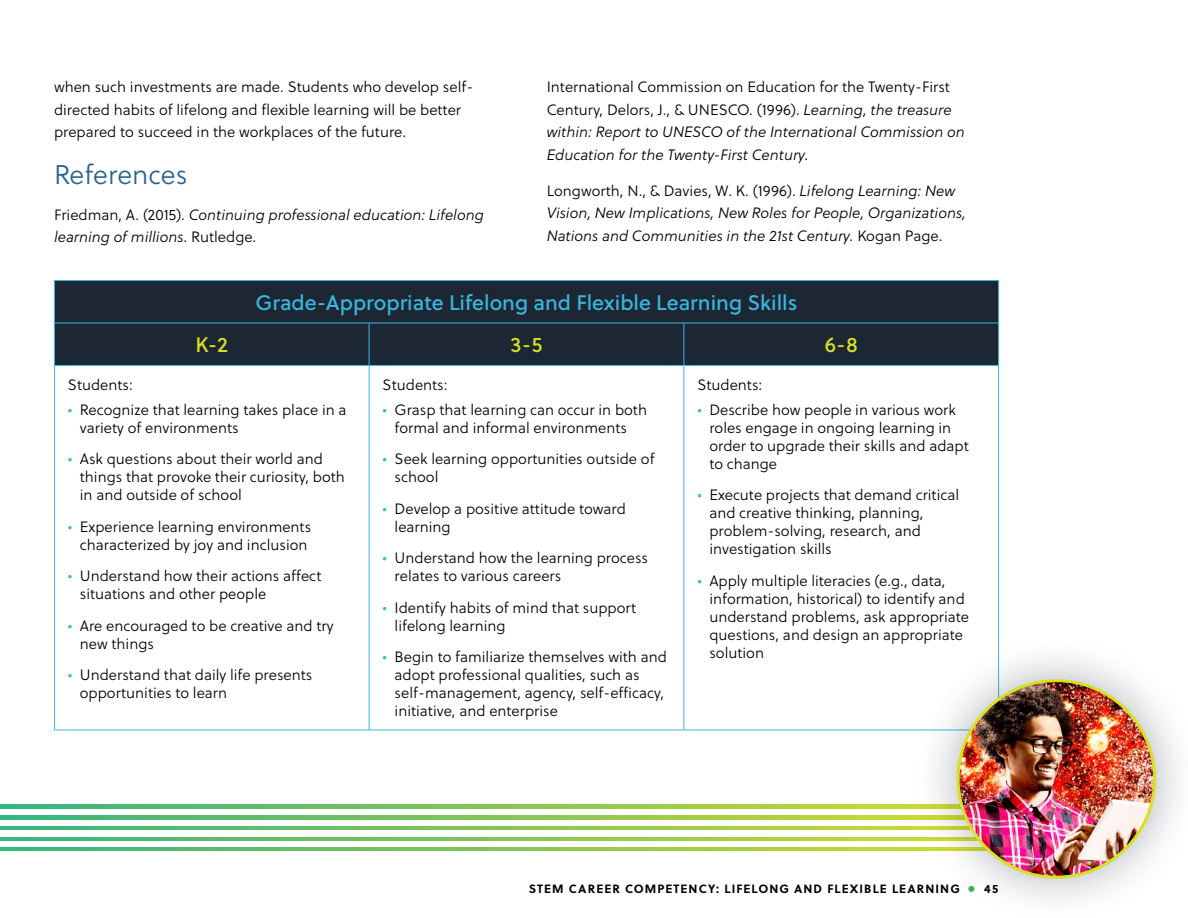
<style>
.page{position:relative;width:1188px;height:918px;background:#fff}
.page>*{position:absolute;margin:0;border:0;box-sizing:border-box;transform-origin:0 0}
.t1{font:300 27px "Soleil";color:#27628e}
.Table_Head{font:21px "Soleil Bk";color:#3ab6df}
.Table_Head-2{font:21px "Soleil Bk";color:#d7e027}
.Body{font:300 15px/18px "Soleil";color:#000}
.Body-2{font:italic 15px/22.5px "Soleil Lt";color:#000}
.Table_text{font:300 15px "Soleil";color:#000}
.t2{font:700 12px "Soleil";letter-spacing:.09em;color:#000}
.s1{font-family:"Soleil";font-weight:300;font-style:normal}
.s2{color:#3ab6df}
.s3{font-size:21px;color:#3cb64b}
</style>
<div class="page">
<hr style="left:0;top:0;width:1px;height:286px;background:#101c28">
<div style="left:55px;top:281px;width:943px;height:84px;background:#1c2733"></div>
<hr style="left:54px;top:280px;width:315px;height:1px;background:#3ab6df">
<hr style="left:54px;top:281px;width:1px;height:42px;background:#3ab6df">
<hr style="left:369px;top:280px;width:315px;height:1px;background:#3ab6df">
<hr style="left:684px;top:280px;width:315px;height:1px;background:#3ab6df">
<hr style="left:998px;top:281px;width:1px;height:42px;background:#3ab6df">
<hr style="left:54px;top:323px;width:315px;height:1px;background:#3ab6df">
<hr style="left:54px;top:323px;width:1px;height:42px;background:#3ab6df">
<hr style="left:369px;top:323px;width:315px;height:1px;background:#3ab6df">
<hr style="left:369px;top:323px;width:1px;height:42px;background:#3ab6df">
<hr style="left:684px;top:323px;width:315px;height:1px;background:#3ab6df">
<hr style="left:683px;top:323px;width:1px;height:42px;background:#3ab6df">
<hr style="left:998px;top:323px;width:1px;height:42px;background:#3ab6df">
<hr style="left:54px;top:365px;width:315px;height:1px;background:#3ab6df">
<hr style="left:54px;top:366px;width:1px;height:364px;background:#3ab6df">
<hr style="left:369px;top:365px;width:315px;height:1px;background:#3ab6df">
<hr style="left:369px;top:366px;width:1px;height:364px;background:#3ab6df">
<hr style="left:684px;top:365px;width:315px;height:1px;background:#3ab6df">
<hr style="left:683px;top:366px;width:1px;height:364px;background:#3ab6df">
<hr style="left:998px;top:366px;width:1px;height:364px;background:#3ab6df">
<hr style="left:54px;top:730px;width:315px;height:1px;background:#3ab6df">
<hr style="left:369px;top:730px;width:315px;height:1px;background:#3ab6df">
<hr style="left:684px;top:730px;width:315px;height:1px;background:#3ab6df">
<svg style="left:0;top:849px;width:912px;height:1px"></svg>
<svg style="left:0;top:848px;width:912px;height:1px"></svg>
<svg style="left:0;top:840px;width:912px;height:1px"></svg>
<svg style="left:0;top:838px;width:912px;height:2px"></svg>
<svg style="left:0;top:837px;width:912px;height:1px"></svg>
<svg style="left:0;top:827px;width:912px;height:3px"></svg>
<svg style="left:0;top:826px;width:912px;height:1px"></svg>
<svg style="left:0;top:819px;width:912px;height:1px"></svg>
<svg style="left:0;top:817px;width:912px;height:2px"></svg>
<svg style="left:0;top:816px;width:912px;height:1px"></svg>
<svg style="left:0;top:808px;width:912px;height:1px"></svg>
<svg style="left:0;top:806px;width:912px;height:2px"></svg>
<svg style="left:0;top:805px;width:912px;height:1px"></svg>
<div style="left:912px;top:635px;width:276px;height:283px;background:#101c28;opacity:.35"></div>
<img style="left:958px;top:681px;width:197px;height:196px;border-radius:98px">
<p class="Body" style="left:54px;top:76px;width:421px;line-height:22.5px">when such investments are made. Students who develop self&shy;directed habits of lifelong and flexible learning will be better prepared to succeed in the workplaces of the future.</p>
<h2 class="t1" style="left:54px;top:155px;width:135px">References</h2>
<p class="Body-2" style="left:54px;top:203px;width:431px"><span class="s1">Friedman, A. (2015).</span> Continuing professional education: Lifelong learning of millions<span class="s1">. Rutledge.</span></p>
<p class="Body-2" style="left:547px;top:76px;width:420px"><span class="s1">International Commission on Education for the Twenty-First Century, Delors, J., &amp; UNESCO. (1996).</span> Learning, the treasure within: Report to UNESCO of the International Commission on Education for the Twenty-First Century.</p>
<p class="Body-2" style="left:547px;top:179px;width:421px"><span class="s1">Longworth, N., &amp; Davies, W. K. (1996).</span> Lifelong Learning: New<br>Vision, New Implications, New Roles for People, Organizations,<br>Nations and Communities in the 21st Century. <span class="s1">Kogan Page.</span></p>
<p class="Table_Head" style="left:256px;top:286px;width:543px">Grade-Appropriate Lifelong and Flexible Learning Skills</p>
<p class="Table_Head-2" style="left:195px;top:329px;width:34px">K-2</p>
<p class="Table_Head-2" style="left:511px;top:329px;width:33px">3-5</p>
<p class="Table_Head-2" style="left:825px;top:329px;width:35px">6-8</p>
<p class="Table_text" style="left:68px;top:374px;width:66px">Students:</p>
<p class="Body" style="left:80px;top:401px;width:268px;text-indent:-12px"><span class="s2">•</span> Recognize that learning takes place in a variety of environments</p>
<p class="Body" style="left:80px;top:450px;width:267px;text-indent:-12px"><span class="s2">•</span> Ask questions about their world and things that provoke their curiosity, both in and outside of school</p>
<p class="Body" style="left:68px;top:518px;width:245px;text-align:center"><span class="s2">•</span> Experience learning environments characterized by joy and inclusion</p>
<p class="Body" style="left:80px;top:567px;width:243px;text-indent:-12px"><span class="s2">•</span> Understand how their actions affect situations and other people</p>
<p class="Body" style="left:80px;top:617px;width:255px;text-indent:-12px"><span class="s2">•</span> Are encouraged to be creative and try new things</p>
<p class="Body" style="left:80px;top:666px;width:234px;text-indent:-12px"><span class="s2">•</span> Understand that daily life presents opportunities to learn</p>
<p class="Table_text" style="left:383px;top:374px;width:66px">Students:</p>
<p class="Body" style="left:383px;top:401px;width:266px;text-align:center"><span class="s2">•</span> Grasp that learning can occur in both formal and informal environments</p>
<p class="Body" style="left:395px;top:450px;width:261px;text-indent:-12px"><span class="s2">•</span> Seek learning opportunities outside of school</p>
<p class="Body" style="left:395px;top:500px;width:233px;text-indent:-12px"><span class="s2">•</span> Develop a positive attitude toward learning</p>
<p class="Body" style="left:395px;top:549px;width:255px;text-indent:-12px"><span class="s2">•</span> Understand how the learning process relates to various careers</p>
<p class="Body" style="left:395px;top:599px;width:243px;text-indent:-12px"><span class="s2">•</span> Identify habits of mind that support lifelong learning</p>
<p class="Body" style="left:395px;top:648px;width:274px;text-indent:-12px"><span class="s2">•</span> Begin to familiarize themselves with and adopt professional qualities, such as self-management, agency, self-efficacy, initiative, and enterprise</p>
<p class="Table_text" style="left:697px;top:374px;width:66px">Students:</p>
<p class="Body" style="left:709px;top:401px;width:261px;text-indent:-12px"><span class="s2">•</span> Describe how people in various work roles engage in ongoing learning in order to upgrade their skills and adapt to change</p>
<p class="Body" style="left:709px;top:486px;width:251px;text-indent:-12px"><span class="s2">•</span> Execute projects that demand critical and creative thinking, planning, problem-solving, research, and investigation skills</p>
<p class="Body" style="left:709px;top:572px;width:261px;text-indent:-12px"><span class="s2">•</span> Apply multiple literacies (e.g., data, information, historical) to identify and understand problems, ask appropriate questions, and design an appropriate solution</p>
<p class="t2" style="left:529px;top:879px;width:126px">STEM CAREE R COMPETE</p>
<p class="t2" style="left:689px;top:879px;width:51px">NCY: LIFEL</p>
<p class="t2" style="left:758px;top:879px;width:241px">ONG AND FLEXIBLE LEARNING <span class="s3">•</span> 45</p>
</div>
